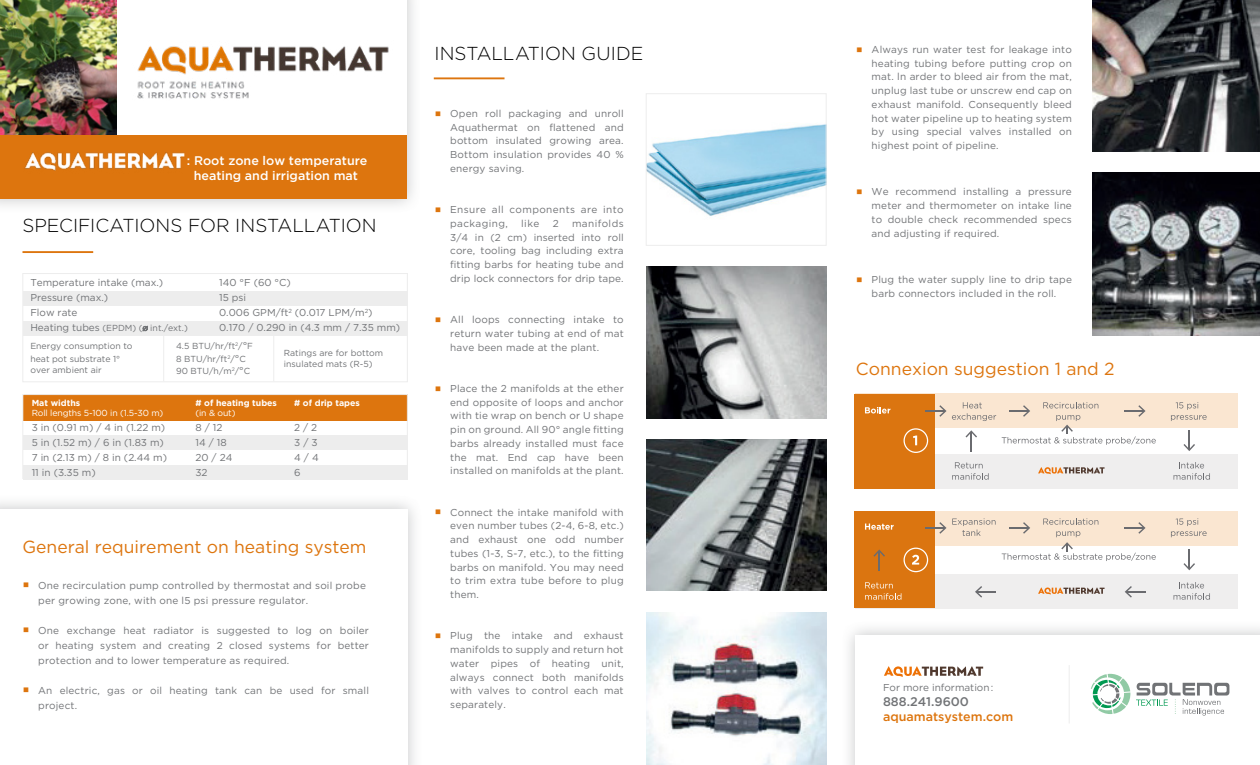
<style>
.page{position:relative;width:1260px;height:765px;background:#fff}
.page>*{position:absolute;margin:0;border:0;box-sizing:border-box;transform-origin:0 0}
.t1{font:300 18.75px "Gotham HTF";letter-spacing:.005em;color:#000}
.t2{font:17.5px "Gotham HTF";color:#dd750e}
.t3{font:500 12.5px/15px "Gotham HTF";color:#fff;text-align:center}
.t4{font:500 12.5px "Gotham HTF";color:#dd750e}
.t5{font:500 12.5px "Gotham HTF";color:#717376}
.t6{font:10px/13.8px "Gotham HTF";letter-spacing:.015em;color:#717376;text-align:justify}
.t7{font:10px/13.8px "Gotham HTF";letter-spacing:.04em;color:#717376}
.t8{font:8.75px/12.5px "Gotham HTF";color:#717376}
.t9{font:700 8.75px "Gotham HTF";color:#fff}
.t10{font:8.75px "Gotham HTF";letter-spacing:-.015em;color:#fff}
.s1{font-size:10px}
.s2{color:#dd750e}
</style>
<div class="page">
<div style="left:0;top:0;width:421px;height:214px;background:#717376;opacity:.4"></div>
<div style="left:0;top:0;width:406px;height:199px;background:#fff"></div>
<div style="left:22px;top:273px;width:386px;height:109px;border:1px solid #ededed"></div>
<img style="left:0;top:0;width:117px;height:135px">
<div style="left:0;top:135px;width:406px;height:64px;background:#dd750e"></div>
<img style="left:25px;top:152px;width:160px;height:19px">
<div style="left:841px;top:620px;width:419px;height:145px;background:#717376;opacity:.4"></div>
<div style="left:856px;top:635px;width:404px;height:130px;background:#fff"></div>
<img style="left:86px;top:12px;width:321px;height:113px">
<hr style="left:22px;top:251px;width:71px;height:2px;background:#dd750e">
<hr style="left:434px;top:77px;width:71px;height:2px;background:#dd750e">
<img style="left:648px;top:124px;width:177px;height:92px">
<div style="left:646px;top:93px;width:181px;height:153px;border:1px solid #ededed"></div>
<img style="left:1093px;top:0;width:167px;height:152px">
<img style="left:646px;top:266px;width:180px;height:152px">
<img style="left:1093px;top:173px;width:167px;height:163px">
<img style="left:646px;top:439px;width:180px;height:152px">
<img style="left:646px;top:612px;width:180px;height:153px">
<div style="left:0;top:494px;width:423px;height:271px;background:#717376;opacity:.4"></div>
<div style="left:0;top:509px;width:408px;height:256px;background:#fff"></div>
<div style="left:23px;top:291px;width:385px;height:14px;background:#ededed"></div>
<div style="left:23px;top:321px;width:385px;height:14px;background:#ededed"></div>
<svg style="left:142px;top:326px;width:6px;height:5px"></svg>
<hr style="left:163px;top:333px;width:1px;height:48px;background:#ededed">
<hr style="left:273px;top:333px;width:1px;height:48px;background:#ededed">
<div style="left:23px;top:395px;width:384px;height:26px;background:#dd750e"></div>
<div style="left:22px;top:394px;width:386px;height:85px;border:1px solid #ededed"></div>
<div style="left:23px;top:436px;width:385px;height:14px;background:#ededed"></div>
<div style="left:23px;top:466px;width:385px;height:14px;background:#ededed"></div>
<svg style="left:1091px;top:674px;width:138px;height:42px"></svg>
<hr style="left:1069px;top:665px;width:1px;height:59px;background:#ededed">
<svg style="left:884px;top:666px;width:99px;height:11px"></svg>
<div style="left:855px;top:512px;width:383px;height:34px;background:#fae6d1"></div>
<div style="left:855px;top:574px;width:383px;height:34px;background:#efeeee"></div>
<div style="left:855px;top:512px;width:80px;height:96px;background:#db7510"></div>
<div style="left:855px;top:394px;width:383px;height:34px;background:#fae6d1"></div>
<div style="left:855px;top:454px;width:383px;height:34px;background:#efeeee"></div>
<div style="left:855px;top:394px;width:80px;height:94px;background:#db7510"></div>
<svg style="left:865px;top:407px;width:25px;height:7px"></svg>
<svg style="left:1171px;top:402px;width:36px;height:19px"></svg>
<svg style="left:952px;top:462px;width:37px;height:18px"></svg>
<svg style="left:1174px;top:462px;width:36px;height:18px"></svg>
<svg style="left:865px;top:524px;width:29px;height:6px"></svg>
<svg style="left:1171px;top:518px;width:36px;height:19px"></svg>
<svg style="left:865px;top:582px;width:36px;height:18px"></svg>
<svg style="left:1174px;top:582px;width:36px;height:18px"></svg>
<svg style="left:904px;top:428px;width:24px;height:25px"></svg>
<svg style="left:904px;top:548px;width:24px;height:24px"></svg>
<svg style="left:873px;top:550px;width:12px;height:20px"></svg>
<svg style="left:966px;top:430px;width:11px;height:21px"></svg>
<svg style="left:926px;top:518px;width:70px;height:18px"></svg>
<svg style="left:926px;top:402px;width:70px;height:19px"></svg>
<svg style="left:1002px;top:402px;width:154px;height:43px"></svg>
<svg style="left:1002px;top:518px;width:154px;height:43px"></svg>
<svg style="left:1183px;top:550px;width:12px;height:20px"></svg>
<svg style="left:1183px;top:430px;width:12px;height:21px"></svg>
<svg style="left:975px;top:586px;width:21px;height:12px"></svg>
<hr style="left:1126px;top:591px;width:20px;height:2px;background:#6a6b6f">
<svg style="left:1125px;top:586px;width:7px;height:12px"></svg>
<svg style="left:1038px;top:467px;width:67px;height:7px"></svg>
<svg style="left:1038px;top:587px;width:67px;height:8px"></svg>
<p class="t3" style="left:187px;top:153px;width:182px">: Root zone low temperature heating and irrigation mat</p>
<h1 class="t1" style="left:22px;top:215px;width:356px">SPECIFICATIONS FOR INSTALLATION</h1>
<p class="t6" style="left:30px;top:276px;width:134px">Temperature intake (max.)</p>
<p class="t6" style="left:219px;top:276px;width:73px">140 °F (60 °C)</p>
<p class="t6" style="left:30px;top:291px;width:79px">Pressure (max.)</p>
<p class="t6" style="left:219px;top:291px;width:28px">15 psi</p>
<p class="t6" style="left:30px;top:306px;width:49px">Flow rate</p>
<p class="t6" style="left:219px;top:306px;width:155px">0.006 GPM/ft<sup>2</sup> (0.017 LPM/m<sup>2</sup>)</p>
<p class="t8" style="left:30px;top:322px;width:159px"><span class="s1">Heating tubes</span> (EPDM) ( int./ext.)</p>
<p class="t6" style="left:219px;top:321px;width:183px">0.170 / 0.290 in (4.3 mm / 7.35 mm)</p>
<p class="t8" style="left:30px;top:340px;width:104px">Energy consumption to heat pot substrate 1°</p>
<p class="t8" style="left:30px;top:364px;width:73px">over ambient air</p>
<p class="t8" style="left:176px;top:340px;width:79px">4.5 BTU/hr/ft<sup>2</sup>/<span class="s1">°</span>F<br>8 BTU/hr/ft<sup>2</sup>/<span class="s1">°</span>C<br>90 BTU/h/m<sup>2</sup>/<span class="s1">°</span>C</p>
<p class="t8" style="left:284px;top:347px;width:101px;line-height:11.2px">Ratings are for bottom insulated mats (R-5)</p>
<p class="t9" style="left:32px;top:398px;width:50px">Mat widths</p>
<p class="t9" style="left:195px;top:398px;width:83px"># of heating tubes</p>
<p class="t9" style="left:294px;top:398px;width:67px"># of drip tapes</p>
<p class="t10" style="left:32px;top:408px;width:133px">Roll lengths 5-100 in (1.5-30 m)</p>
<p class="t10" style="left:195px;top:408px;width:42px">(in &amp; out)</p>
<p class="t6" style="left:32px;top:420px;width:135px">3 in (0.91 m) / 4 in (1.22 m)</p>
<p class="t6" style="left:195px;top:420px;width:28px">8/12</p>
<p class="t6" style="left:294px;top:420px;width:25px">2/2</p>
<p class="t6" style="left:32px;top:435px;width:134px">5 in (1.52 m) / 6 in (1.83 m)</p>
<p class="t6" style="left:195px;top:435px;width:33px">14 / 18</p>
<p class="t6" style="left:294px;top:435px;width:25px">3/3</p>
<p class="t6" style="left:32px;top:450px;width:137px">7 in (2.13 m) / 8 in (2.44 m)</p>
<p class="t6" style="left:195px;top:450px;width:38px">20 / 24</p>
<p class="t6" style="left:294px;top:450px;width:26px">4/4</p>
<p class="t6" style="left:32px;top:465px;width:65px">11 in (3.35 m)</p>
<p class="t6" style="left:195px;top:465px;width:14px">32</p>
<p class="t6" style="left:294px;top:465px;width:8px">6</p>
<h2 class="t2" style="left:22px;top:538px;width:346px">General requirement on heating system</h2>
<p class="t6" style="left:38px;top:577px;width:329px;line-height:15px;text-indent:-16px"><span class="s2">◼</span> One recirculation pump controlled by thermostat and soil probe per growing zone, with one l5 psi pressure regulator.</p>
<p class="t6" style="left:38px;top:622px;width:332px;line-height:15px;text-indent:-16px"><span class="s2">◼</span> One exchange heat radiator is suggested to log on boiler or heating system and creating 2 closed systems for better protection and to lower temperature as required.</p>
<p class="t6" style="left:38px;top:682px;width:332px;line-height:15px;text-indent:-16px"><span class="s2">◼</span> An electric, gas or oil heating tank can be used for small project.</p>
<h1 class="t1" style="left:434px;top:43px;width:210px">INSTALLATION GUIDE</h1>
<p class="t6" style="left:872px;top:42px;width:202px;text-indent:-16px"><span class="s2">◼</span> Always run water test for leakage into heating tubing before putting crop on mat. ln arder to bleed air from the mat, unplug last tube or unscrew end cap on exhaust manifold. Consequently bleed hot water pipeline up to heating system by using special valves installed on highest point of pipeline.</p>
<p class="t6" style="left:872px;top:185px;width:202px;text-indent:-16px"><span class="s2">◼</span> We recommend installing a pressure meter and thermometer on intake line to double check recommended specs and adjusting if required.</p>
<p class="t6" style="left:856px;top:272px;width:218px;text-align:center"><span class="s2">◼</span> Plug the water supply line to drip tape barb connectors included in the roll.</p>
<p class="t6" style="left:450px;top:106px;width:175px;text-indent:-16px"><span class="s2">◼</span> Open roll packaging and unroll Aquathermat on flattened and bottom insulated growing area.<br>Bottom insulation provides 40 % energy saving.</p>
<p class="t7" style="left:450px;top:203px;width:175px;text-indent:-16px"><span class="s2">◼</span> Ensure all components are into packaging,</p>
<p class="t6" style="left:450px;top:216px;width:175px;text-indent:122px">manifolds 3/4 in (2 cm) inserted into roll core, tooling bag including extra fitting barbs for heating tube and drip lock connectors for drip tape.</p>
<p class="t6" style="left:450px;top:313px;width:175px;text-indent:-16px"><span class="s2">◼</span> All loops connecting intake to return water tubing at end of mat have been made at the plant.</p>
<p class="t6" style="left:450px;top:381px;width:175px;text-indent:-16px"><span class="s2">◼</span> Place the 2 manifolds at the ether end opposite of loops and anchor with tie wrap on bench or U shape pin on ground. All 90° angle fitting barbs already installed must face the mat. End cap have been installed on manifolds at the plant.</p>
<p class="t6" style="left:450px;top:505px;width:175px;text-indent:-16px"><span class="s2">◼</span> Connect the intake manifold with even number tubes (2-4, 6-8, etc.) and exhaust one odd number tubes (1-3, S-7, etc.), to the fitting barbs on manifold. You may need to trim extra tube before to plug them.</p>
<p class="t6" style="left:450px;top:629px;width:175px;text-indent:-16px"><span class="s2">◼</span> Plug the intake and exhaust manifolds to supply and return hot water pipes of heating unit, always connect both manifolds with valves to control each mat separately.</p>
<p class="t6" style="left:521px;top:216px;width:20px">like</p>
<p class="t6" style="left:553px;top:216px;width:7px">2</p>
<h2 class="t2" style="left:856px;top:359px;width:260px">Connexion suggestion 1 and 2</h2>
<p class="t6" style="left:883px;top:681px;width:112px">For more information:</p>
<p class="t5" style="left:883px;top:695px;width:87px">888.241.9600</p>
<p class="t4" style="left:883px;top:710px;width:132px">aquamatsystem.com</p>
</div>
